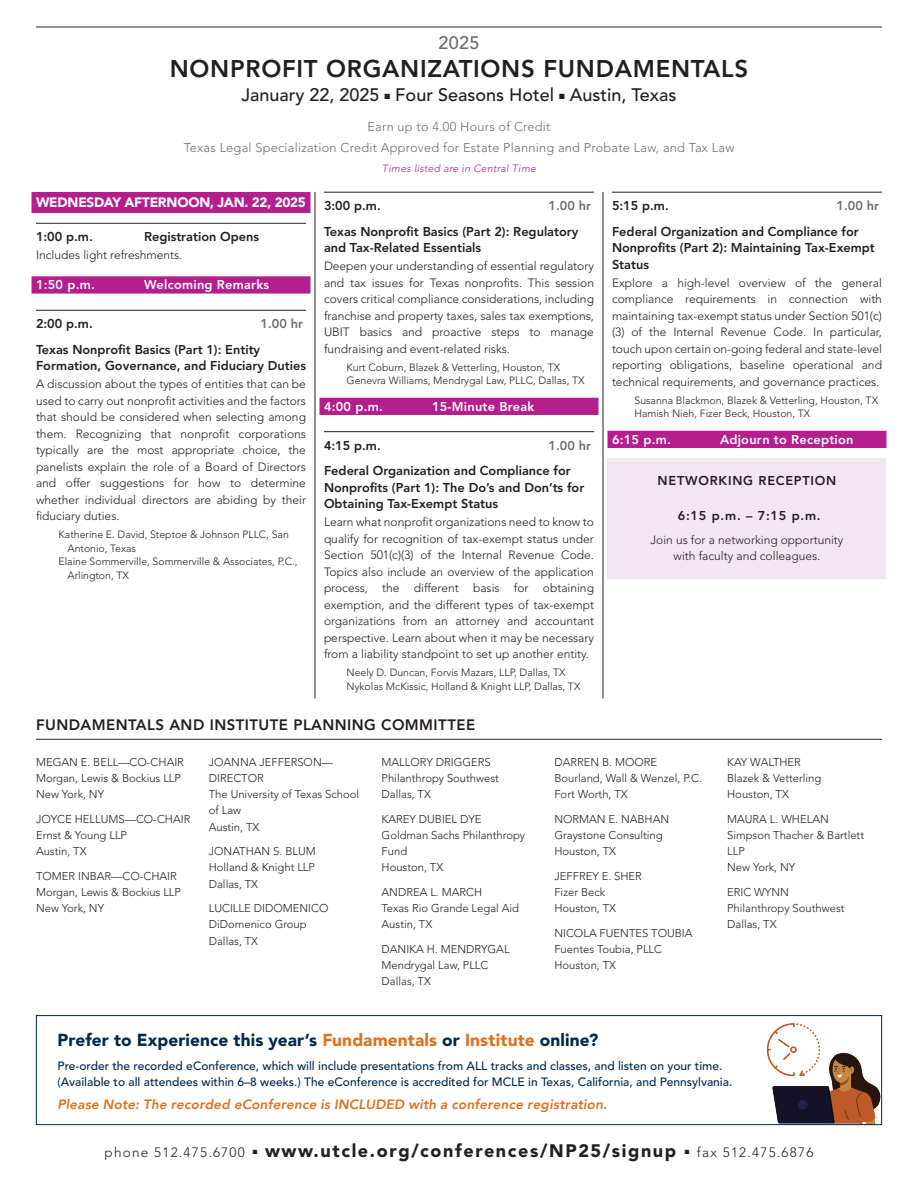
<style>
.page{position:relative;width:918px;height:1188px;background:#fff}
.page>*{position:absolute;margin:0;border:0;box-sizing:border-box;transform-origin:0 0}
.t1{font:800 24px "Avenir LT Std";letter-spacing:.03em;color:#231f20}
.t2{font:500 18px "Avenir LT Std";color:#231f20}
.t3{font:900 18px "Avenir LT Std";letter-spacing:.09em;color:#231f20}
.t4{font:500 18px "Avenir LT Std";color:#6c6d70}
.t5{font:900 17.25px "Avenir LT Std";letter-spacing:.005em;color:#00294e}
.t6{font:800 15px "Avenir LT Std";letter-spacing:.03em;color:#231f20}
.t7{font:italic 800 13.5px "Avenir";letter-spacing:.015em;color:#e06f1c}
.t8{font:300 13.5px "Avenir LT Std";letter-spacing:.09em;color:#231f20}
.t9{font:900 13.5px "Avenir LT Std";letter-spacing:-.015em;color:#fff}
.t10{font:800 12.75px/16.5px "Avenir LT Std";color:#231f20}
.t11{font:300 12.75px/21px "Avenir LT Std";letter-spacing:.02em;color:#6c6d70;text-align:center}
.t12{font:800 12.75px "Avenir LT Std";letter-spacing:.02em;color:#fff}
.t13{font:800 12.75px "Avenir LT Std";color:#6c6d70}
.t14{font:800 12.75px "Avenir LT Std";letter-spacing:.06em;color:#231f20}
.t15{font:300 12px/16.5px "Avenir LT Std";color:#231f20;text-align:justify}
.t16{font:500 12px/16.5px "Avenir LT Std";color:#00294e}
.t17{font:300 11.25px/16px "Avenir LT Std";color:#231f20}
.t18{font:300 10.5px/13.5px "Avenir LT Std";color:#231f20}
.t19{font:italic 300 10.5px "Avenir LT Std";letter-spacing:.02em;color:#b41e8d}
.s1{color:#e06f1c}
</style>
<div class="page">
<div style="left:608px;top:458px;width:278px;height:121px;background:#f4e6f0"></div>
<hr style="left:315px;top:192px;width:1px;height:507px;background:#231f20">
<hr style="left:603px;top:192px;width:1px;height:507px;background:#231f20">
<div style="left:32px;top:192px;width:278px;height:21px;background:#b41e8d"></div>
<hr style="left:36px;top:223px;width:270px;height:1px;background:#231f20">
<div style="left:32px;top:276px;width:278px;height:18px;background:#b41e8d"></div>
<hr style="left:36px;top:310px;width:270px;height:1px;background:#231f20">
<hr style="left:324px;top:192px;width:270px;height:1px;background:#231f20">
<div style="left:320px;top:398px;width:278px;height:17px;background:#b41e8d"></div>
<hr style="left:324px;top:431px;width:270px;height:1px;background:#231f20">
<hr style="left:612px;top:192px;width:270px;height:1px;background:#231f20">
<div style="left:608px;top:431px;width:278px;height:17px;background:#b41e8d"></div>
<hr style="left:36px;top:27px;width:846px;height:1px;background:#231f20">
<hr style="left:36px;top:739px;width:846px;height:1px;background:#231f20">
<img style="left:767px;top:1023px;width:113px;height:100px">
<div style="left:36px;top:1015px;width:846px;height:110px;border:1px solid #00294e"></div>
<h2 class="t4" style="left:438px;top:32px;width:43px">2025</h2>
<h1 class="t1" style="left:170px;top:55px;width:580px">NONPROFIT ORGANIZATIONS FUNDAMENTALS</h1>
<h2 class="t2" style="left:242px;top:84px;width:436px">January 22, 2025 ■ Four Seasons Hotel ■ Austin, Texas</h2>
<p class="t11" style="left:184px;top:116px;width:552px">Earn up to 4.00 Hours of Credit<br>Texas Legal Specialization Credit Approved for Estate Planning and Probate Law, and Tax Law</p>
<p class="t19" style="left:382px;top:162px;width:156px">Times listed are in Central Time</p>
<p class="t9" style="left:36px;top:194px;width:271px">WEDNESDAY AFTERNOON, JAN. 22, 2025</p>
<p class="t10" style="left:36px;top:229px;width:58px">1:00 p.m.</p>
<p class="t10" style="left:144px;top:229px;width:117px">Registration Opens</p>
<p class="t15" style="left:36px;top:247px;width:148px">Includes light refreshments.</p>
<p class="t12" style="left:36px;top:277px;width:60px">1:50 p.m.</p>
<p class="t12" style="left:144px;top:277px;width:127px">Welcoming Remarks</p>
<p class="t10" style="left:36px;top:316px;width:58px">2:00 p.m.</p>
<p class="t13" style="left:261px;top:316px;width:44px">1.00 hr</p>
<p class="t10" style="left:36px;top:341px;width:272px">Texas Nonprofit Basics (Part 1): Entity<br>Formation, Governance, and Fiduciary Duties</p>
<p class="t15" style="left:36px;top:376px;width:272px">A discussion about the types of entities that can be used to carry out nonprofit activities and the factors that should be considered when selecting among them. Recognizing that nonprofit corporations typically are the most appropriate choice, the panelists explain the role of a Board of Directors and offer suggestions for how to determine whether individual directors are abiding by their fiduciary duties.</p>
<p class="t18" style="left:58px;top:528px;width:232px">Katherine E. David, Steptoe &amp; Johnson PLLC, San</p>
<p class="t18" style="left:67px;top:542px;width:70px">Antonio, Texas</p>
<p class="t18" style="left:58px;top:555px;width:241px">Elaine Sommerville, Sommerville &amp; Associates, P.C.,</p>
<p class="t18" style="left:67px;top:569px;width:63px">Arlington, TX</p>
<p class="t10" style="left:324px;top:198px;width:58px">3:00 p.m.</p>
<p class="t13" style="left:549px;top:198px;width:44px">1.00 hr</p>
<p class="t10" style="left:324px;top:223px;width:256px">Texas Nonprofit Basics (Part 2): Regulatory and Tax-Related Essentials</p>
<p class="t15" style="left:324px;top:258px;width:272px">Deepen your understanding of essential regulatory and tax issues for Texas nonprofits. This session covers critical compliance considerations, including franchise and property taxes, sales tax exemptions, UBIT basics and proactive steps to manage fundraising and event-related risks.</p>
<p class="t18" style="left:346px;top:361px;width:240px">Kurt Coburn, Blazek &amp; Vetterling, Houston, TX<br>Genevra Williams, Mendrygal Law, PLLC, Dallas, TX</p>
<p class="t12" style="left:324px;top:399px;width:60px">4:00 p.m.</p>
<p class="t12" style="left:432px;top:399px;width:104px">15-Minute Break</p>
<p class="t10" style="left:324px;top:437px;width:58px">4:15 p.m.</p>
<p class="t13" style="left:549px;top:438px;width:44px">1.00 hr</p>
<p class="t10" style="left:324px;top:463px;width:262px">Federal Organization and Compliance for<br>Nonprofits (Part 1): The Do’s and Don’ts for<br>Obtaining Tax-Exempt Status</p>
<p class="t15" style="left:324px;top:514px;width:272px">Learn what nonprofit organizations need to know to qualify for recognition of tax-exempt status under Section 501(c)(3) of the Internal Revenue Code.<br>Topics also include an overview of the application process, the different basis for obtaining exemption, and the different types of tax-exempt organizations from an attorney and accountant perspective. Learn about when it may be necessary from a liability standpoint to set up another entity.</p>
<p class="t18" style="left:346px;top:666px;width:235px">Neely D. Duncan, Forvis Mazars, LLP, Dallas, TX<br>Nykolas McKissic, Holland &amp; Knight LLP, Dallas, TX</p>
<p class="t10" style="left:612px;top:198px;width:58px">5:15 p.m.</p>
<p class="t13" style="left:837px;top:198px;width:44px">1.00 hr</p>
<p class="t10" style="left:612px;top:223px;width:264px">Federal Organization and Compliance for<br>Nonprofits (Part 2): Maintaining Tax-Exempt<br>Status</p>
<p class="t15" style="left:612px;top:275px;width:272px">Explore a high-level overview of the general compliance requirements in connection with maintaining tax-exempt status under Section 501(c) (3) of the Internal Revenue Code. In particular, touch upon certain on-going federal and state-level reporting obligations, baseline operational and technical requirements, and governance practices.</p>
<p class="t18" style="left:634px;top:394px;width:245px">Susanna Blackmon, Blazek &amp; Vetterling, Houston, TX<br>Hamish Nieh, Fizer Beck, Houston, TX</p>
<p class="t12" style="left:612px;top:432px;width:60px">6:15 p.m.</p>
<p class="t12" style="left:720px;top:432px;width:135px">Adjourn to Reception</p>
<p class="t14" style="left:658px;top:473px;width:180px">NETWORKING RECEPTION</p>
<p class="t10" style="left:678px;top:508px;width:144px">6:15 p.m. – 7:15 p.m.</p>
<p class="t15" style="left:650px;top:531px;width:195px;text-align:center">Join us for a networking opportunity with faculty and colleagues.</p>
<p class="t6" style="left:36px;top:716px;width:441px">FUNDAMENTALS AND INSTITUTE PLANNING COMMITTEE</p>
<p class="t17" style="left:36px;top:754px;width:149px">MEGAN E. BELL—CO-CHAIR<br>Morgan, Lewis &amp; Bockius LLP<br>New York, NY</p>
<p class="t17" style="left:36px;top:811px;width:156px">JOYCE HELLUMS—CO-CHAIR<br>Ernst &amp; Young LLP<br>Austin, TX</p>
<p class="t17" style="left:36px;top:868px;width:147px">TOMER INBAR—CO-CHAIR<br>Morgan, Lewis &amp; Bockius LLP<br>New York, NY</p>
<p class="t17" style="left:382px;top:754px;width:119px">MALLORY DRIGGERS<br>Philanthropy Southwest<br>Dallas, TX</p>
<p class="t17" style="left:382px;top:811px;width:145px">KAREY DUBIEL DYE<br>Goldman Sachs Philanthropy<br>Fund<br>Houston, TX</p>
<p class="t17" style="left:382px;top:884px;width:139px">ANDREA L. MARCH<br>Texas Rio Grande Legal Aid<br>Austin, TX</p>
<p class="t17" style="left:382px;top:941px;width:130px">DANIKA H. MENDRYGAL<br>Mendrygal Law, PLLC<br>Dallas, TX</p>
<p class="t17" style="left:209px;top:754px;width:152px">JOANNA JEFFERSON—<br>DIRECTOR<br>The University of Texas School of Law<br>Austin, TX</p>
<p class="t17" style="left:209px;top:843px;width:108px;text-align:justify">JONATHAN S. BLUM Holland &amp; Knight LLP Dallas, TX</p>
<p class="t17" style="left:209px;top:900px;width:121px">LUCILLE DIDOMENICO<br>DiDomenico Group<br>Dallas, TX</p>
<p class="t17" style="left:554px;top:754px;width:149px">DARREN B. MOORE<br>Bourland, Wall &amp; Wenzel, P.C.<br>Fort Worth, TX</p>
<p class="t17" style="left:554px;top:811px;width:116px">NORMAN E. NABHAN<br>Graystone Consulting<br>Houston, TX</p>
<p class="t17" style="left:554px;top:868px;width:89px">JEFFREY E. SHER<br>Fizer Beck<br>Houston, TX</p>
<p class="t17" style="left:554px;top:925px;width:140px">NICOLA FUENTES TOUBIA<br>Fuentes Toubia, PLLC<br>Houston, TX</p>
<p class="t17" style="left:727px;top:754px;width:96px">KAY WALTHER<br>Blazek &amp; Vetterling<br>Houston, TX</p>
<p class="t17" style="left:727px;top:811px;width:138px">MAURA L. WHELAN<br>Simpson Thacher &amp; Bartlett<br>LLP<br>New York, NY</p>
<p class="t17" style="left:727px;top:884px;width:119px">ERIC WYNN<br>Philanthropy Southwest<br>Dallas, TX</p>
<h3 class="t5" style="left:58px;top:1030px;width:542px">Prefer to Experience this year’s <span class="s1">Fundamentals</span> or <span class="s1">Institute</span> online?</h3>
<p class="t16" style="left:58px;top:1058px;width:676px">Pre-order the recorded eConference, which will include presentations from ALL tracks and classes, and listen on your time. (Available to all attendees within 6–8 weeks.) The eConference is accredited for MCLE in Texas, California, and Pennsylvania.</p>
<p class="t7" style="left:58px;top:1096px;width:551px">Please Note: The recorded eConference is INCLUDED with a conference registration.</p>
<p class="t8" style="left:105px;top:1144px;width:142px">phone 512.475.6700</p>
<h2 class="t3" style="left:253px;top:1139px;width:425px">■ www.utcle.org/conferences/NP25/signup</h2>
<p class="t8" style="left:685px;top:1144px;width:130px">■ fax 512.475.6876</p>
</div>
